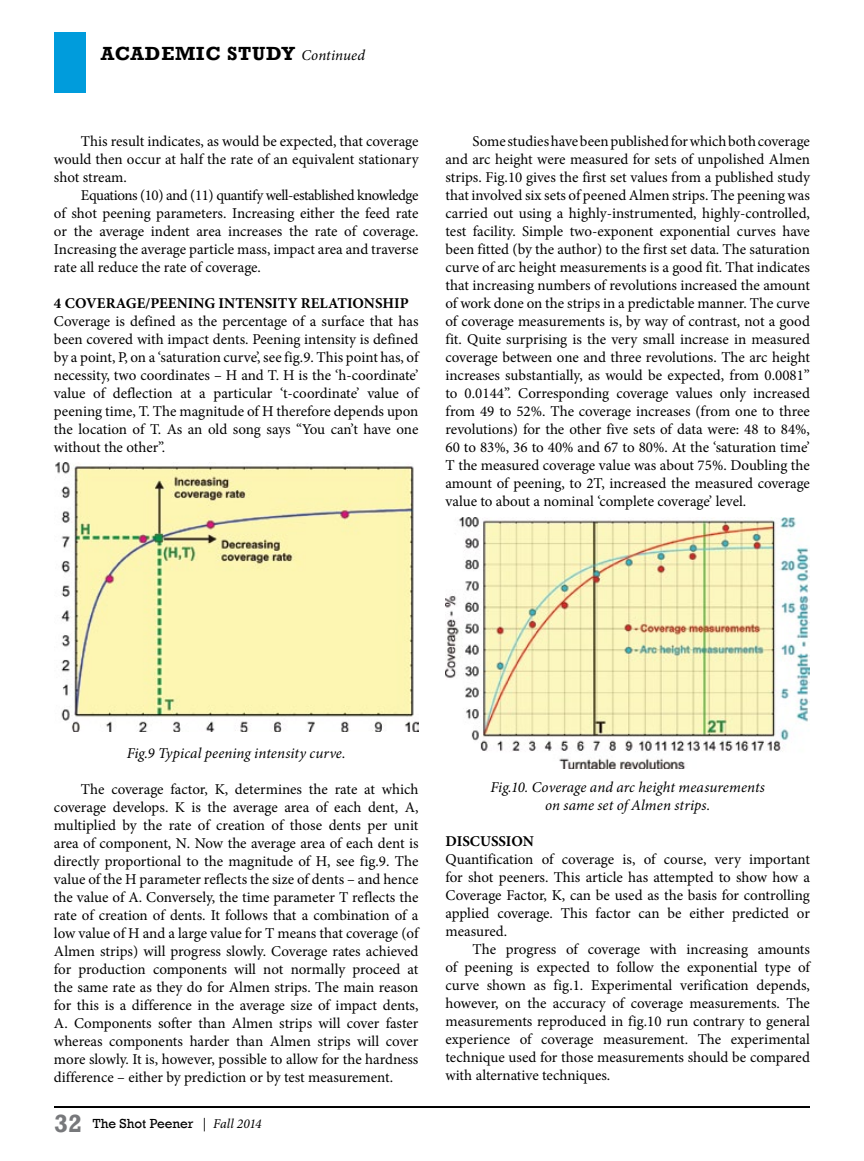
<style>
.page{position:relative;width:864px;height:1161px;background:#fff}
.page>*{position:absolute;margin:0;border:0;box-sizing:border-box;transform-origin:0 0}
.t1{font:700 19.5px "Rockwell";color:#000}
.t2{font:15px/18px "Minion Pro";letter-spacing:-.005em;color:#000;text-align:justify}
.t3{font:italic 15px/18px "Minion Pro";letter-spacing:.005em;color:#000;text-align:center}
.t4{font:700 15px "Minion Pro";color:#000}
.t5{font:13.5px "Rockwell";color:#000}
.s1{font-family:"Rockwell";font-weight:700;font-style:normal;font-size:19.5px}
.s2{font-weight:700;font-size:25.5px;color:#77787b}
.s3{font-family:"Minion Pro"}
.s4{font-family:"Minion Pro";font-style:italic}
</style>
<div class="page">
<hr style="left:54px;top:1107px;width:756px;height:1px;background:#000">
<div style="left:54px;top:32px;width:31px;height:60px;background:#009cdc"></div>
<img style="left:55px;top:463px;width:364px;height:269px">
<img style="left:445px;top:518px;width:365px;height:250px">
<h1 class="t1" style="left:101px;top:42px;width:16px">ACA</h1>
<h1 class="t1" style="left:145px;top:42px;width:32px">DEMIC</h1>
<p class="t3" style="left:227px;top:47px;width:139px"><span class="s1">STUDY</span> Continued</p>
<p class="t2" style="left:54px;top:132px;width:366px;text-indent:27px">This result indicates, as would be expected, that coverage would then occur at half the rate of an equivalent stationary shot stream.</p>
<p class="t2" style="left:54px;top:186px;width:366px;text-indent:27px">Equations (10) and (11) quantify well-established knowledge of shot peening parameters. Increasing either the feed rate or the average indent area increases the rate of coverage.<br>Increasing the average particle mass, impact area and traverse rate all reduce the rate of coverage.</p>
<p class="t4" style="left:54px;top:293px;width:356px">4 COVERAGE/PEENING INTENSITY RELATIONSHIP</p>
<p class="t2" style="left:54px;top:312px;width:366px">Coverage is defined as the percentage of a surface that has been covered with impact dents. Peening intensity is defined by a point, P, on a ‘saturation curve’, see fig.9. This point has, of necessity, two coordinates – H and T. H is the ‘h-coordinate’ value of deflection at a particular ‘t-coordinate’ value of peening time, T. The magnitude of H therefore depends upon the location of T. As an old song says “You can’t have one without the other”.</p>
<p class="t2" style="left:445px;top:132px;width:366px;text-indent:27px">Some studies have been published for which both coverage and arc height were measured for sets of unpolished Almen strips. Fig.10 gives the first set values from a published study that involved six sets of peened Almen strips. The peening was carried out using a highly-instrumented, highly-controlled, test facility. Simple two-exponent exponential curves have been fitted (by the author) to the first set data. The saturation curve of arc height measurements is a good fit. That indicates that increasing numbers of revolutions increased the amount of work done on the strips in a predictable manner. The curve of coverage measurements is, by way of contrast, not a good fit. Quite surprising is the very small increase in measured coverage between one and three revolutions. The arc height increases substantially, as would be expected, from 0.0081” to 0.0144”. Corresponding coverage values only increased from 49 to 52%. The coverage increases (from one to three revolutions) for the other five sets of data were: 48 to 84%, 60 to 83%, 36 to 40% and 67 to 80%. At the ‘saturation time’ T the measured coverage value was about 75%. Doubling the amount of peening, to 2T, increased the measured coverage value to about a nominal ‘complete coverage’ level.</p>
<p class="t3" style="left:127px;top:744px;width:221px">Fig.9 Typical peening intensity curve.</p>
<p class="t2" style="left:54px;top:780px;width:366px;text-indent:27px">The coverage factor, K, determines the rate at which coverage develops. K is the average area of each dent, A, multiplied by the rate of creation of those dents per unit area of component, N. Now the average area of each dent is directly proportional to the magnitude of H, see fig.9. The value of the H parameter reflects the size of dents – and hence the value of A. Conversely, the time parameter T reflects the rate of creation of dents. It follows that a combination of a low value of H and a large value for T means that coverage (of Almen strips) will progress slowly. Coverage rates achieved for production components will not normally proceed at the same rate as they do for Almen strips. The main reason for this is a difference in the average size of impact dents, A. Components softer than Almen strips will cover faster whereas components harder than Almen strips will cover more slowly. It is, however, possible to allow for the hardness difference – either by prediction or by test measurement.</p>
<p class="t5" style="left:54px;top:1115px;width:209px"><span class="s2">32</span> The Shot Peener <span class="s3">|</span> <span class="s4">Fall 2014</span></p>
<p class="t3" style="left:490px;top:779px;width:276px">Fig.10. Coverage and arc height measurements on same set of Almen strips.</p>
<p class="t4" style="left:445px;top:831px;width:90px">DISCUSSION</p>
<p class="t2" style="left:445px;top:851px;width:366px">Quantification of coverage is, of course, very important for shot peeners. This article has attempted to show how a Coverage Factor, K, can be used as the basis for controlling applied coverage. This factor can be either predicted or measured.</p>
<p class="t2" style="left:445px;top:941px;width:366px;text-indent:27px">The progress of coverage with increasing amounts of peening is expected to follow the exponential type of curve shown as fig.1. Experimental verification depends, however, on the accuracy of coverage measurements. The measurements reproduced in fig.10 run contrary to general experience of coverage measurement. The experimental technique used for those measurements should be compared with alternative techniques.</p>
</div>
